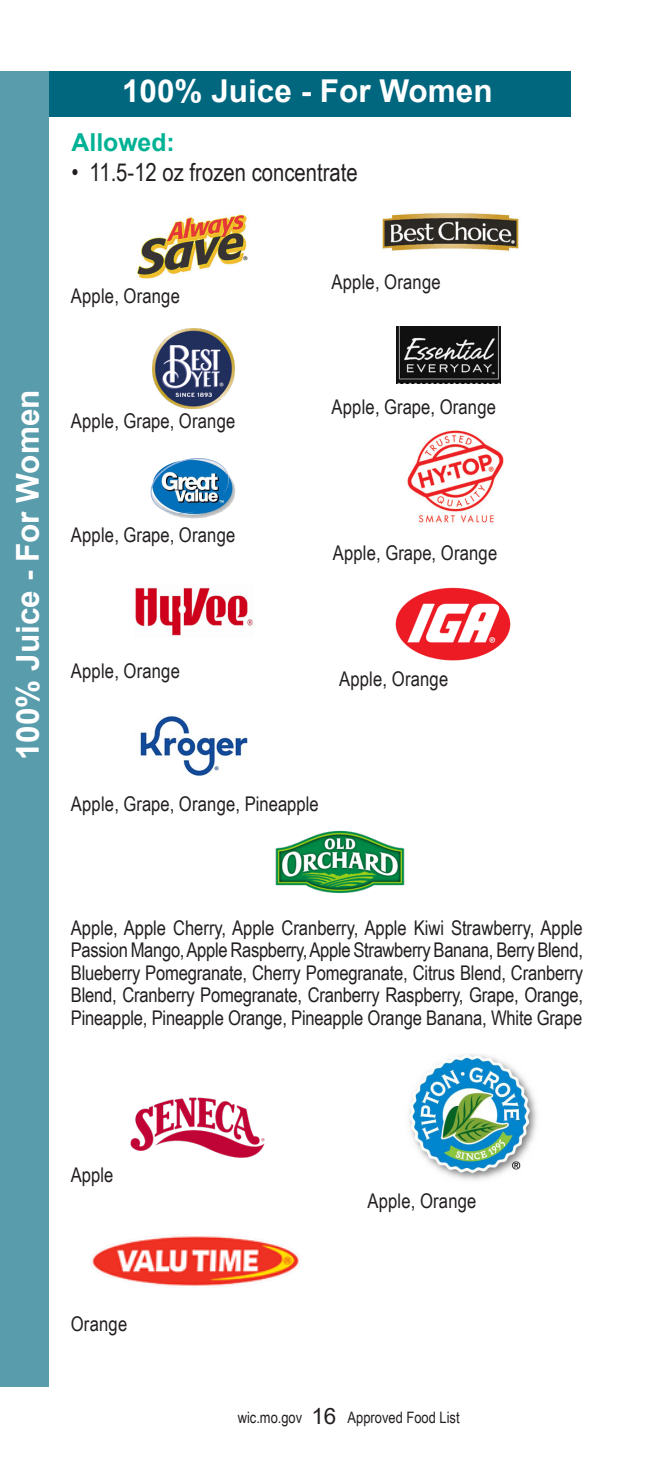
<style>
.page{position:relative;width:648px;height:1458px;background:#fff}
.page>*{position:absolute;margin:0;border:0;box-sizing:border-box;transform-origin:0 0}
.t1{font:700 31.5px "Arial";color:#fff}
.t2{font:24.75px "Arial Narrow";color:#231f20}
.t3{font:700 24.75px "Arial";color:#00b294}
.t4{font:20.25px/22.5px "Arial Narrow";letter-spacing:.01em;color:#231f20;text-align:justify}
.t5{font:15.75px "Arial Narrow";color:#231f20}
.s1{font-family:"Arial";font-size:22.5px}
</style>
<div class="page">
<div style="left:44px;top:71px;width:527px;height:46px;background:#00677f"></div>
<img style="left:136px;top:214px;width:112px;height:65px">
<img style="left:153px;top:329px;width:82px;height:80px">
<img style="left:275px;top:830px;width:130px;height:64px">
<img style="left:409px;top:1054px;width:128px;height:126px">
<img style="left:382px;top:212px;width:137px;height:39px">
<img style="left:135px;top:587px;width:118px;height:49px">
<img style="left:140px;top:716px;width:108px;height:60px">
<img style="left:150px;top:458px;width:86px;height:61px">
<img style="left:396px;top:326px;width:105px;height:57px">
<img style="left:407px;top:430px;width:96px;height:93px">
<img style="left:395px;top:588px;width:115px;height:73px">
<img style="left:92px;top:1236px;width:207px;height:50px">
<img style="left:130px;top:1097px;width:135px;height:61px">
<div style="left:0;top:71px;width:49px;height:1315px;background:#599cac"></div>
<p class="t1" style="left:122px;top:68px;width:372px">100% Juice - For Women</p>
<p class="t3" style="left:72px;top:125px;width:105px">Allowed:</p>
<p class="t2" style="left:72px;top:154px;width:288px">• 11.5-12 oz frozen concentrate</p>
<p class="t4" style="left:71px;top:284px;width:111px">Apple, Orange</p>
<p class="t4" style="left:332px;top:270px;width:111px">Apple, Orange</p>
<p class="t1" style="left:5px;top:760px;width:372px;rotate:-90deg">100% Juice - For Women</p>
<p class="t4" style="left:71px;top:409px;width:166px">Apple, Grape, Orange</p>
<p class="t4" style="left:71px;top:523px;width:166px">Apple, Grape, Orange</p>
<p class="t4" style="left:332px;top:395px;width:166px">Apple, Grape, Orange</p>
<p class="t4" style="left:333px;top:541px;width:166px">Apple, Grape, Orange</p>
<p class="t4" style="left:71px;top:659px;width:111px">Apple, Orange</p>
<p class="t4" style="left:339px;top:667px;width:111px">Apple, Orange</p>
<p class="t4" style="left:71px;top:791px;width:249px">Apple, Grape, Orange, Pineapple</p>
<p class="t4" style="left:71px;top:915px;width:514px">Apple, Apple Cherry, Apple Cranberry, Apple Kiwi Strawberry, Apple Passion Mango, Apple Raspberry, Apple Strawberry Banana, Berry Blend, Blueberry Pomegranate, Cherry Pomegranate, Citrus Blend, Cranberry Blend, Cranberry Pomegranate, Cranberry Raspberry, Grape, Orange, Pineapple, Pineapple Orange, Pineapple Orange Banana, White Grape</p>
<p class="t4" style="left:71px;top:1163px;width:44px">Apple</p>
<p class="t4" style="left:71px;top:1312px;width:58px">Orange</p>
<p class="t4" style="left:367px;top:1188px;width:111px">Apple, Orange</p>
<p class="t5" style="left:238px;top:1406px;width:223px">wic.mo.gov <span class="s1">16</span> Approved Food List</p>
</div>
